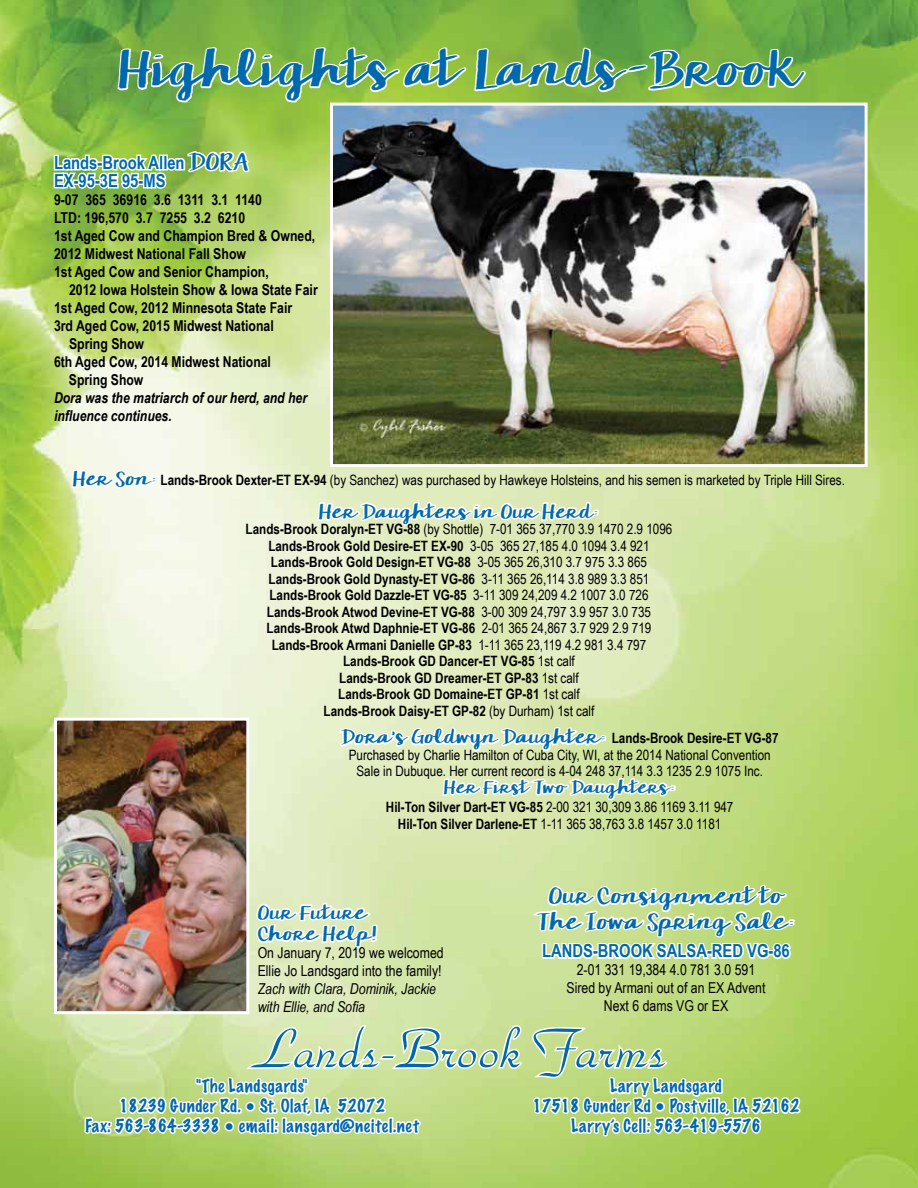
<style>
.page{position:relative;width:918px;height:1188px;background:#fff}
.page>*{position:absolute;margin:0;border:0;box-sizing:border-box;transform-origin:0 0}
.t1{font:72px "Park Avenue";color:#0068ac}
.t2{font:45px "KG Camden Market Script";color:#0068ac}
.t3{font:21px/25.2px "KG Camden Market Script";color:#0068ac;text-align:center}
.t4{font:700 18px/18px "Arial Narrow";color:#0068ac}
.t5{font:18px/21.6px "KG Camden Market Script";color:#0068ac}
.t6{font:100 16.5px/19.8px "Marker Felt";letter-spacing:.035em;color:#0068ac;text-align:center}
.t7{font:16.5px "KG Camden Market Script";color:#0068ac}
.t8{font:700 15px/18px "Arial Narrow";color:#000}
.t9{font:15px/18px "Arial Narrow";color:#000}
.t10{font:italic 700 15px/18px "Arial Narrow";color:#000}
.t11{font:italic 15px/18px "Arial Narrow";color:#000}
.t12{font:700 14.25px/16.5px "Arial Narrow";color:#000;text-align:center}
.t13{font:14.25px/16.5px "Arial Narrow";color:#000;text-align:center}
.s1{font-family:"KG Camden Market Script";font-weight:400;font-size:21px}
.s2{font-family:"KG Camden Market Script";font-size:18px;color:#0068ac}
.s3{font-weight:700}
.s4{font-weight:400}
</style>
<div class="page">
<img style="left:0;top:0;width:918px;height:1188px">
<img style="left:807px;top:107px;width:57px;height:356px">
<img style="left:52px;top:0;width:755px;height:1188px">
<h2 class="t2" style="left:118px;top:40px;width:683px">Highlights at Lands-Brook</h2>
<p class="t4" style="left:54px;top:153px;width:196px">Lands-Brook Allen <span class="s1">Dora<br></span>EX-95-3E 95-MS</p>
<p class="t8" style="left:54px;top:190px;width:263px">9-07 365 36916 3.6 1311 3.1 1140<br>LTD: 196,570 3.7 7255 3.2 6210<br>1st Aged Cow and Champion Bred &amp; Owned,<br>2012 Midwest National Fall Show<br>1st Aged Cow and Senior Champion,</p>
<p class="t8" style="left:69px;top:280px;width:250px">2012 Iowa Holstein Show &amp; Iowa State Fair</p>
<p class="t8" style="left:54px;top:298px;width:240px">1st Aged Cow, 2012 Minnesota State Fair</p>
<p class="t8" style="left:54px;top:316px;width:221px">3rd Aged Cow, 2015 Midwest National</p>
<p class="t8" style="left:69px;top:334px;width:77px">Spring Show</p>
<p class="t8" style="left:54px;top:352px;width:219px">6th Aged Cow, 2014 Midwest National</p>
<p class="t8" style="left:69px;top:370px;width:76px">Spring Show</p>
<p class="t10" style="left:54px;top:388px;width:255px">Dora was the matriarch of our herd, and her influence continues.</p>
<p class="t13" style="left:73px;top:472px;width:774px"><span class="s2">Her Son:</span> <span class="s3">Lands-Brook Dexter-ET EX-94</span> (by Sanchez) was purchased by Hawkeye Holsteins, and his semen is marketed by Triple Hill Sires.</p>
<p class="t5" style="left:319px;top:501px;width:282px">Her Daughters in Our Herd:</p>
<p class="t12" style="left:246px;top:520px;width:428px">Lands-Brook Doralyn-ET VG-88 <span class="s4">(by Shottle) 7-01 365 37,770 3.9 1470 2.9 1096<br></span>Lands-Brook Gold Desire-ET EX-90 <span class="s4">3-05 365 27,185 4.0 1094 3.4 921<br></span>Lands-Brook Gold Design-ET VG-88 <span class="s4">3-05 365 26,310 3.7 975 3.3 865<br></span>Lands-Brook Gold Dynasty-ET VG-86 <span class="s4">3-11 365 26,114 3.8 989 3.3 851<br></span>Lands-Brook Gold Dazzle-ET VG-85 <span class="s4">3-11 309 24,209 4.2 1007 3.0 726<br></span>Lands-Brook Atwod Devine-ET VG-88 <span class="s4">3-00 309 24,797 3.9 957 3.0 735<br></span>Lands-Brook Atwd Daphnie-ET VG-86 <span class="s4">2-01 365 24,867 3.7 929 2.9 719<br></span>Lands-Brook Armani Danielle GP-83 <span class="s4">1-11 365 23,119 4.2 981 3.4 797<br></span>Lands-Brook GD Dancer-ET VG-85 <span class="s4">1st calf<br></span>Lands-Brook GD Dreamer-ET GP-83 <span class="s4">1st calf<br></span>Lands-Brook GD Domaine-ET GP-81 <span class="s4">1st calf<br></span>Lands-Brook Daisy-ET GP-82 <span class="s4">(by Durham) 1st calf</span></p>
<p class="t13" style="left:341px;top:730px;width:439px"><span class="s2">Dora’s Goldwyn Daughter:</span> <span class="s3">Lands-Brook Desire-ET VG-87<br></span>Purchased by Charlie Hamilton of Cuba City, WI, at the 2014 National Convention<br>Sale in Dubuque. Her current record is 4-04 248 37,114 3.3 1235 2.9 1075 Inc.</p>
<p class="t7" style="left:444px;top:776px;width:233px">Her First Two Daughters:</p>
<p class="t13" style="left:386px;top:798px;width:349px"><span class="s3">Hil-Ton Silver Dart-ET VG-85</span> 2-00 321 30,309 3.86 1169 3.11 947<br><span class="s3">Hil-Ton Silver Darlene-ET</span> 1-11 365 38,763 3.8 1457 3.0 1181</p>
<p class="t5" style="left:258px;top:902px;width:122px">Our Future<br>Chore Help!</p>
<p class="t9" style="left:258px;top:944px;width:187px">On January 7, 2019 we welcomed<br>Ellie Jo Landsgard into the family!</p>
<p class="t11" style="left:258px;top:980px;width:180px">Zach with Clara, Dominik, Jackie with Ellie, and Sofia</p>
<h3 class="t3" style="left:537px;top:884px;width:260px">Our Consignment to<br>The Iowa Spring Sale:</h3>
<p class="t4" style="left:542px;top:941px;width:21px">Lands</p>
<p class="t4" style="left:593px;top:941px;width:85px">-Brook Salsa</p>
<p class="t4" style="left:707px;top:941px;width:16px">-Red</p>
<p class="t4" style="left:747px;top:941px;width:44px">VG-86</p>
<p class="t9" style="left:567px;top:961px;width:200px;text-align:center">2-01 331 19,384 4.0 781 3.0 591<br>Sired by Armani out of an EX Advent<br>Next 6 dams VG or EX</p>
<h1 class="t1" style="left:252px;top:1013px;width:415px">Lands-Brook Farms</h1>
<p class="t6" style="left:533px;top:1076px;width:268px">Larry Landsgard<br>17518 Gunder Rd • Postville, IA 52162<br>Larry’s Cell: 563-419-5576</p>
<p class="t6" style="left:85px;top:1076px;width:335px">"The Landsgards"<br>18239 Gunder Rd. • St. Olaf, IA 52072<br>Fax: 563-864-3338 • email: lansgard@neitel.net</p>
</div>
